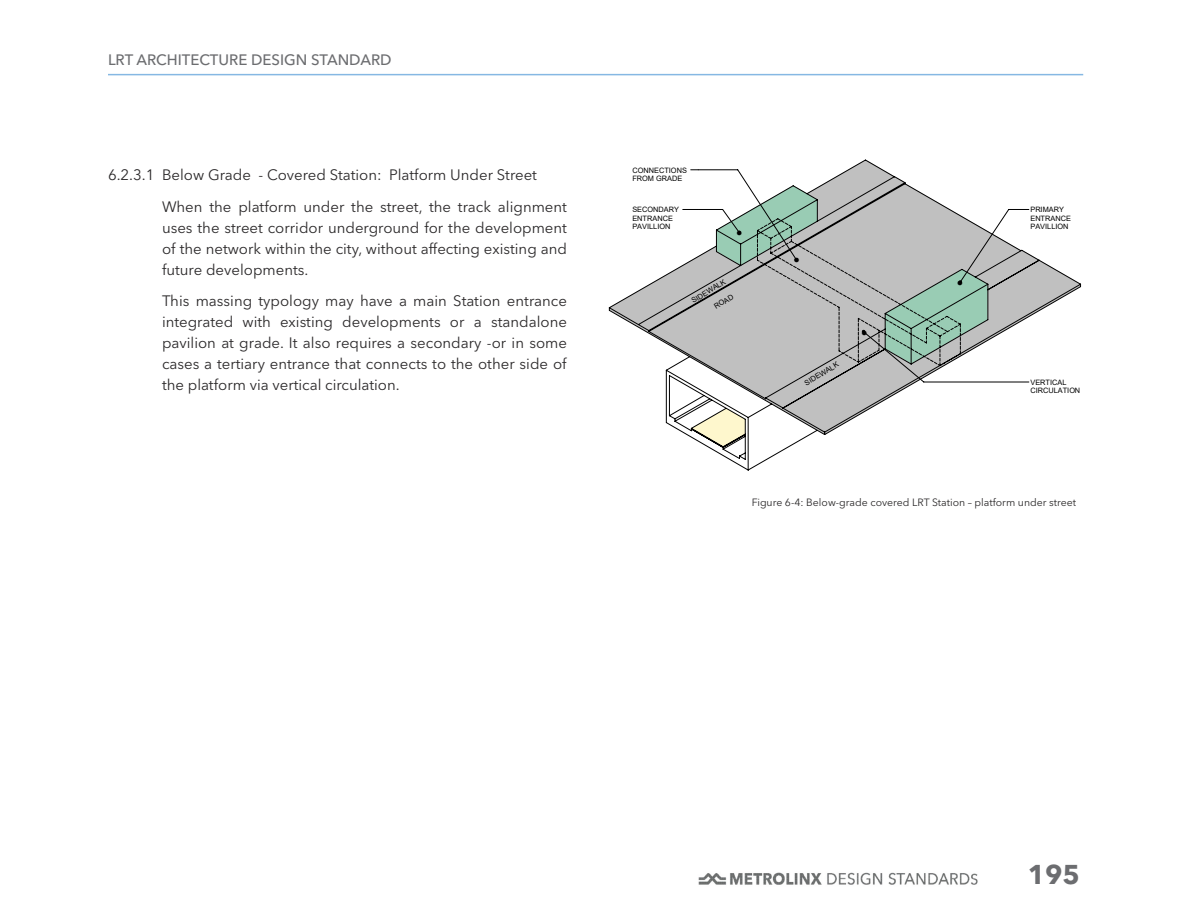
<style>
.page{position:relative;width:1188px;height:918px;background:#fff}
.page>*{position:absolute;margin:0;border:0;box-sizing:border-box;transform-origin:0 0}
.t1{font:700 27px "Avenir Next LT Pro";color:#6c6d70}
.Body_-_Indented{font:15px/21px "Avenir Next LT Pro";color:#2b292a;text-align:justify}
.t2{font:500 15px "Avenir Next LT Pro";color:#6c6d70}
.t3{font:10.65px "Arial";color:#000}
.Captions{font:10.5px "Avenir Next LT Pro";color:#2b292a}
.t4{font:7.35px/8.2px "Arial";color:#000}
</style>
<div class="page">
<img style="left:698px;top:872px;width:280px;height:13px">
<hr style="left:108px;top:74px;width:975px;height:1px;background:#86b8e3">
<svg style="left:609px;top:169px;width:472px;height:278px"></svg>
<p class="t2" style="left:108px;top:50px;width:285px">LRT ARCHITECTURE DESIGN STANDARD</p>
<p class="Body_-_Indented" style="left:108px;top:164px;width:431px">6.2.3.1 Below Grade - Covered Station: Platform Under Street</p>
<p class="Body_-_Indented" style="left:162px;top:196px;width:407px">When the platform under the street, the track alignment uses the street corridor underground for the development of the network within the city, without affecting existing and future developments.</p>
<p class="Body_-_Indented" style="left:162px;top:290px;width:407px">This massing typology may have a main Station entrance integrated with existing developments or a standalone pavilion at grade. It also requires a secondary -or in some cases a tertiary entrance that connects to the other side of the platform via vertical circulation.</p>
<p class="t4" style="left:632px;top:166px;width:56px">CONNECTIONS<br>FROM GRADE</p>
<p class="t4" style="left:632px;top:206px;width:48px">SECONDARY<br>ENTRANCE<br>PAVILLION</p>
<p class="t3" style="left:736px;top:225px;width:8px">●</p>
<p class="t4" style="left:690px;top:297px;width:40px;rotate:-31deg">SIDEWALK</p>
<p class="t4" style="left:713px;top:303px;width:23px;rotate:-31deg">ROAD</p>
<p class="t3" style="left:793px;top:252px;width:8px">●</p>
<p class="t4" style="left:803px;top:380px;width:40px;rotate:-31deg">SIDEWALK</p>
<p class="t3" style="left:861px;top:325px;width:8px">●</p>
<p class="t3" style="left:957px;top:275px;width:8px">●</p>
<p class="t4" style="left:1030px;top:206px;width:42px">PRIMARY<br>ENTRANCE<br>PAVILLION</p>
<p class="t4" style="left:1030px;top:378px;width:51px">VERTICAL<br>CIRCULATION</p>
<p class="Captions" style="left:752px;top:496px;width:326px">Figure 6-4: Below-grade covered LRT Station – platform under street</p>
<h1 class="t1" style="left:1028px;top:857px;width:54px">195</h1>
</div>
